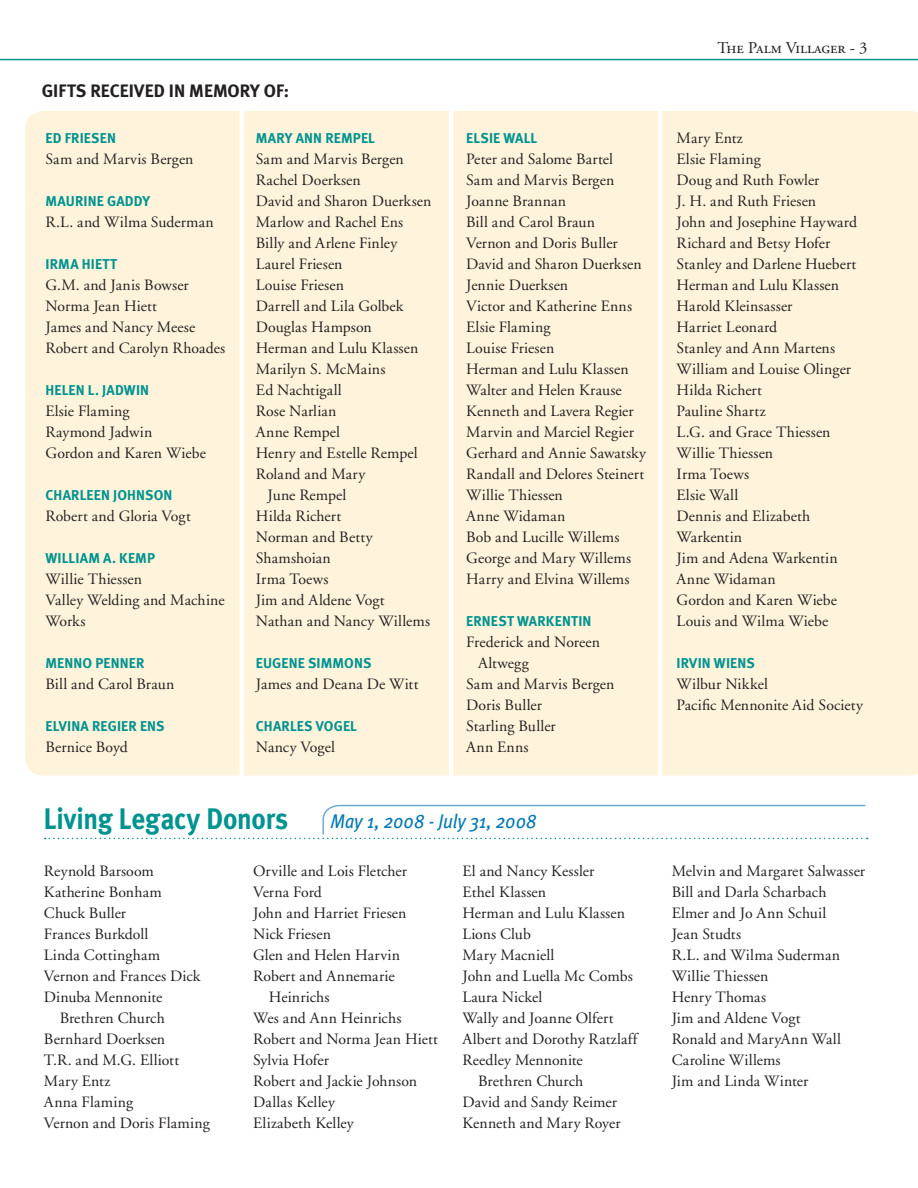
<style>
.page{position:relative;width:918px;height:1188px;background:#fff}
.page>*{position:absolute;margin:0;border:0;box-sizing:border-box;transform-origin:0 0}
.t1{font:700 29.7px "Meta";color:#009390;scale:.91 1}
.t2{font:italic 19.8px "Meta";letter-spacing:-.01em;color:#0078b4;scale:.91 1}
.t3{font:700 18px "Meta";color:#231f20}
.t4{font:16.5px "Adobe Garamond Regular SC";color:#231f20}
.t5{font:15.75px/21px "Adobe Garamond";letter-spacing:.005em;color:#231f20}
.t6{font:700 14.25px "Meta";letter-spacing:.01em;color:#009390}
.s1{font-family:"Adobe Garamond"}
</style>
<div class="page">
<div style="left:25px;top:111px;width:893px;height:665px;background:#fff4db"></div>
<hr style="left:240px;top:99px;width:4px;height:682px;background:#fff">
<hr style="left:449px;top:99px;width:4px;height:682px;background:#fff">
<hr style="left:658px;top:99px;width:4px;height:682px;background:#fff">
<svg style="left:45px;top:804px;width:823px;height:35px"></svg>
<hr style="left:0;top:59px;width:918px;height:1px;background:#009390">
<p class="t3" style="left:42px;top:80px;width:27px">GIFTS</p>
<p class="t3" style="left:90px;top:80px;width:200px">RECEIVED IN MEMORY OF:</p>
<p class="t6" style="left:45px;top:130px;width:72px">ED FRIESEN</p>
<p class="t5" style="left:45px;top:149px;width:150px">Sam and Marvis Bergen</p>
<p class="t6" style="left:45px;top:193px;width:106px">MAURINE GADDY</p>
<p class="t5" style="left:45px;top:212px;width:170px">R.L. and Wilma Suderman</p>
<p class="t6" style="left:45px;top:256px;width:58px">IRMA HIETT</p>
<p class="t5" style="left:45px;top:275px;width:181px">G.M. and Janis Bowser<br>Norma Jean Hiett<br>James and Nancy Meese<br>Robert and Carolyn Rhoades</p>
<p class="t6" style="left:45px;top:382px;width:105px">HELEN L. JADWIN</p>
<p class="t5" style="left:45px;top:401px;width:162px">Elsie Flaming<br>Raymond Jadwin<br>Gordon and Karen Wiebe</p>
<p class="t6" style="left:45px;top:487px;width:128px">CHARLEEN JOHNSON</p>
<p class="t5" style="left:45px;top:506px;width:147px">Robert and Gloria Vogt</p>
<p class="t6" style="left:45px;top:550px;width:111px">WILLIAM A. KEM P</p>
<p class="t5" style="left:45px;top:569px;width:181px">Willie Thiessen<br>Valley Welding and Machine<br>Works</p>
<p class="t6" style="left:45px;top:655px;width:92px">MENNO PENNER</p>
<p class="t5" style="left:45px;top:674px;width:130px">Bill and Carol Braun</p>
<p class="t6" style="left:45px;top:718px;width:119px">ELVINA REGIER ENS</p>
<p class="t5" style="left:45px;top:737px;width:84px">Bernice Boyd</p>
<p class="t6" style="left:256px;top:130px;width:121px">MARY ANN REM PEL</p>
<p class="t5" style="left:256px;top:149px;width:150px">Sam and Marvis Bergen</p>
<p class="t5" style="left:256px;top:170px;width:107px">Rachel Doerksen</p>
<p class="t5" style="left:256px;top:191px;width:177px">David and Sharon Duerksen</p>
<p class="t5" style="left:256px;top:212px;width:149px">Marlow and Rachel Ens</p>
<p class="t5" style="left:256px;top:233px;width:143px">Billy and Arlene Finley</p>
<p class="t5" style="left:256px;top:254px;width:88px">Laurel Friesen</p>
<p class="t5" style="left:256px;top:275px;width:90px">Louise Friesen</p>
<p class="t5" style="left:256px;top:296px;width:149px">Darrell and Lila Golbek</p>
<p class="t5" style="left:256px;top:317px;width:118px">Douglas Hampson</p>
<p class="t5" style="left:256px;top:338px;width:164px">Herman and Lulu Klassen</p>
<p class="t5" style="left:256px;top:359px;width:131px">Marilyn S. McMains</p>
<p class="t5" style="left:256px;top:380px;width:87px">Ed Nachtigall</p>
<p class="t5" style="left:256px;top:401px;width:82px">Rose Narlian</p>
<p class="t5" style="left:256px;top:422px;width:86px">Anne Rempel</p>
<p class="t5" style="left:256px;top:443px;width:163px">Henry and Estelle Rempel</p>
<p class="t5" style="left:256px;top:464px;width:111px">Roland and Mary</p>
<p class="t5" style="left:268px;top:485px;width:80px">June Rempel</p>
<p class="t5" style="left:256px;top:506px;width:87px">Hilda Richert</p>
<p class="t5" style="left:256px;top:527px;width:119px">Norman and Betty</p>
<p class="t5" style="left:256px;top:548px;width:77px">Shamshoian</p>
<p class="t5" style="left:256px;top:569px;width:74px">Irma Toews</p>
<p class="t5" style="left:256px;top:590px;width:130px">Jim and Aldene Vogt</p>
<p class="t5" style="left:256px;top:611px;width:176px">Nathan and Nancy Willems</p>
<p class="t6" style="left:256px;top:655px;width:116px">EUGENE SIMMONS</p>
<p class="t5" style="left:256px;top:674px;width:164px">James and Deana De Witt</p>
<p class="t6" style="left:256px;top:718px;width:103px">CHARLES VOGEL</p>
<p class="t5" style="left:256px;top:737px;width:81px">Nancy Vogel</p>
<p class="t6" style="left:466px;top:130px;width:73px">ELSIE WALL</p>
<p class="t5" style="left:466px;top:149px;width:181px">Peter and Salome Bartel<br>Sam and Marvis Bergen<br>Joanne Brannan<br>Bill and Carol Braun<br>Vernon and Doris Buller<br>David and Sharon Duerksen<br>Jennie Duerksen<br>Victor and Katherine Enns<br>Elsie Flaming<br>Louise Friesen<br>Herman and Lulu Klassen<br>Walter and Helen Krause<br>Kenneth and Lavera Regier<br>Marvin and Marciel Regier<br>Gerhard and Annie Sawatsky<br>Randall and Delores Steinert<br>Willie Thiessen<br>Anne Widaman<br>Bob and Lucille Willems<br>George and Mary Willems<br>Harry and Elvina Willems</p>
<p class="t6" style="left:466px;top:613px;width:34px">ERNEST</p>
<p class="t6" style="left:517px;top:613px;width:76px">WARKENTIN</p>
<p class="t5" style="left:466px;top:632px;width:135px">Frederick and Noreen</p>
<p class="t5" style="left:478px;top:653px;width:52px">Altwegg</p>
<p class="t5" style="left:466px;top:674px;width:150px">Sam and Marvis Bergen</p>
<p class="t5" style="left:466px;top:695px;width:77px">Doris Buller</p>
<p class="t5" style="left:466px;top:716px;width:91px">Starling Buller</p>
<p class="t5" style="left:466px;top:737px;width:64px">Ann Enns</p>
<h1 class="t1" style="left:44px;top:801px;width:270px">LIVING LEGACY DONORS</h1>
<p class="t2" style="left:331px;top:809px;width:228px">May 1, 2008 - July 31, 2008</p>
<p class="t5" style="left:44px;top:861px;width:111px">Reynold Barsoom</p>
<p class="t5" style="left:44px;top:882px;width:120px">Katherine Bonham</p>
<p class="t5" style="left:44px;top:903px;width:84px">Chuck Buller</p>
<p class="t5" style="left:44px;top:924px;width:106px">Frances Burkdoll</p>
<p class="t5" style="left:44px;top:945px;width:118px">Linda Cottingham</p>
<p class="t5" style="left:44px;top:966px;width:158px">Vernon and Frances Dick</p>
<p class="t5" style="left:44px;top:987px;width:120px">Dinuba Mennonite</p>
<p class="t5" style="left:60px;top:1008px;width:107px">Brethren Church</p>
<p class="t5" style="left:44px;top:1029px;width:123px">Bernhard Doerksen</p>
<p class="t5" style="left:44px;top:1050px;width:137px">T.R. and M.G. Elliott</p>
<p class="t5" style="left:44px;top:1071px;width:68px">Mary Entz</p>
<p class="t5" style="left:44px;top:1092px;width:91px">Anna Flaming</p>
<p class="t5" style="left:44px;top:1113px;width:167px">Vernon and Doris Flaming</p>
<p class="t5" style="left:253px;top:861px;width:155px">Orville and Lois Fletcher</p>
<p class="t5" style="left:253px;top:882px;width:70px">Verna Ford</p>
<p class="t5" style="left:253px;top:903px;width:155px">John and Harriet Friesen</p>
<p class="t5" style="left:253px;top:924px;width:79px">Nick Friesen</p>
<p class="t5" style="left:253px;top:945px;width:148px">Glen and Helen Harvin</p>
<p class="t5" style="left:253px;top:966px;width:143px">Robert and Annemarie</p>
<p class="t5" style="left:269px;top:987px;width:62px">Heinrichs</p>
<p class="t5" style="left:253px;top:1008px;width:150px">Wes and Ann Heinrichs</p>
<p class="t5" style="left:253px;top:1029px;width:186px">Robert and Norma Jean Hiett</p>
<p class="t5" style="left:253px;top:1050px;width:77px">Sylvia Hofer</p>
<p class="t5" style="left:253px;top:1071px;width:166px">Robert and Jackie Johnson</p>
<p class="t5" style="left:253px;top:1092px;width:83px">Dallas Kelley</p>
<p class="t5" style="left:253px;top:1113px;width:102px">Elizabeth Kelley</p>
<p class="t5" style="left:462px;top:861px;width:133px">El and Nancy Kessler</p>
<p class="t5" style="left:462px;top:882px;width:85px">Ethel Klassen</p>
<p class="t5" style="left:462px;top:903px;width:164px">Herman and Lulu Klassen</p>
<p class="t5" style="left:462px;top:924px;width:70px">Lions Club</p>
<p class="t5" style="left:462px;top:945px;width:94px">Mary Macniell</p>
<p class="t5" style="left:462px;top:966px;width:172px">John and Luella Mc Combs</p>
<p class="t5" style="left:462px;top:987px;width:81px">Laura Nickel</p>
<p class="t5" style="left:462px;top:1008px;width:153px">Wally and Joanne Olfert</p>
<p class="t5" style="left:462px;top:1029px;width:177px">Albert and Dorothy Ratzlaff</p>
<p class="t5" style="left:462px;top:1050px;width:122px">Reedley Mennonite</p>
<p class="t5" style="left:478px;top:1071px;width:107px">Brethren Church</p>
<p class="t5" style="left:462px;top:1092px;width:156px">David and Sandy Reimer</p>
<p class="t5" style="left:462px;top:1113px;width:160px">Kenneth and Mary Royer</p>
<p class="t4" style="left:717px;top:39px;width:152px">The Palm Villager - <span class="s1">3</span></p>
<p class="t5" style="left:677px;top:128px;width:182px">Mary Entz<br>Elsie Flaming<br>Doug and Ruth Fowler<br>J. H. and Ruth Friesen<br>John and Josephine Hayward<br>Richard and Betsy Hofer<br>Stanley and Darlene Huebert<br>Herman and Lulu Klassen<br>Harold Kleinsasser<br>Harriet Leonard<br>Stanley and Ann Martens<br>William and Louise Olinger<br>Hilda Richert<br>Pauline Shartz<br>L.G. and Grace Thiessen<br>Willie Thiessen<br>Irma Toews<br>Elsie Wall<br>Dennis and Elizabeth<br>Warkentin<br>Jim and Adena Warkentin<br>Anne Widaman<br>Gordon and Karen Wiebe<br>Louis and Wilma Wiebe</p>
<p class="t6" style="left:677px;top:655px;width:78px">IRVIN WIENS</p>
<p class="t5" style="left:677px;top:674px;width:188px">Wilbur Nikkel<br>Pacific Mennonite Aid Society</p>
<p class="t5" style="left:672px;top:861px;width:195px">Melvin and Margaret Salwasser<br>Bill and Darla Scharbach<br>Elmer and Jo Ann Schuil<br>Jean Studts<br>R.L. and Wilma Suderman<br>Willie Thiessen<br>Henry Thomas<br>Jim and Aldene Vogt<br>Ronald and MaryAnn Wall<br>Caroline Willems<br>Jim and Linda Winter</p>
</div>
